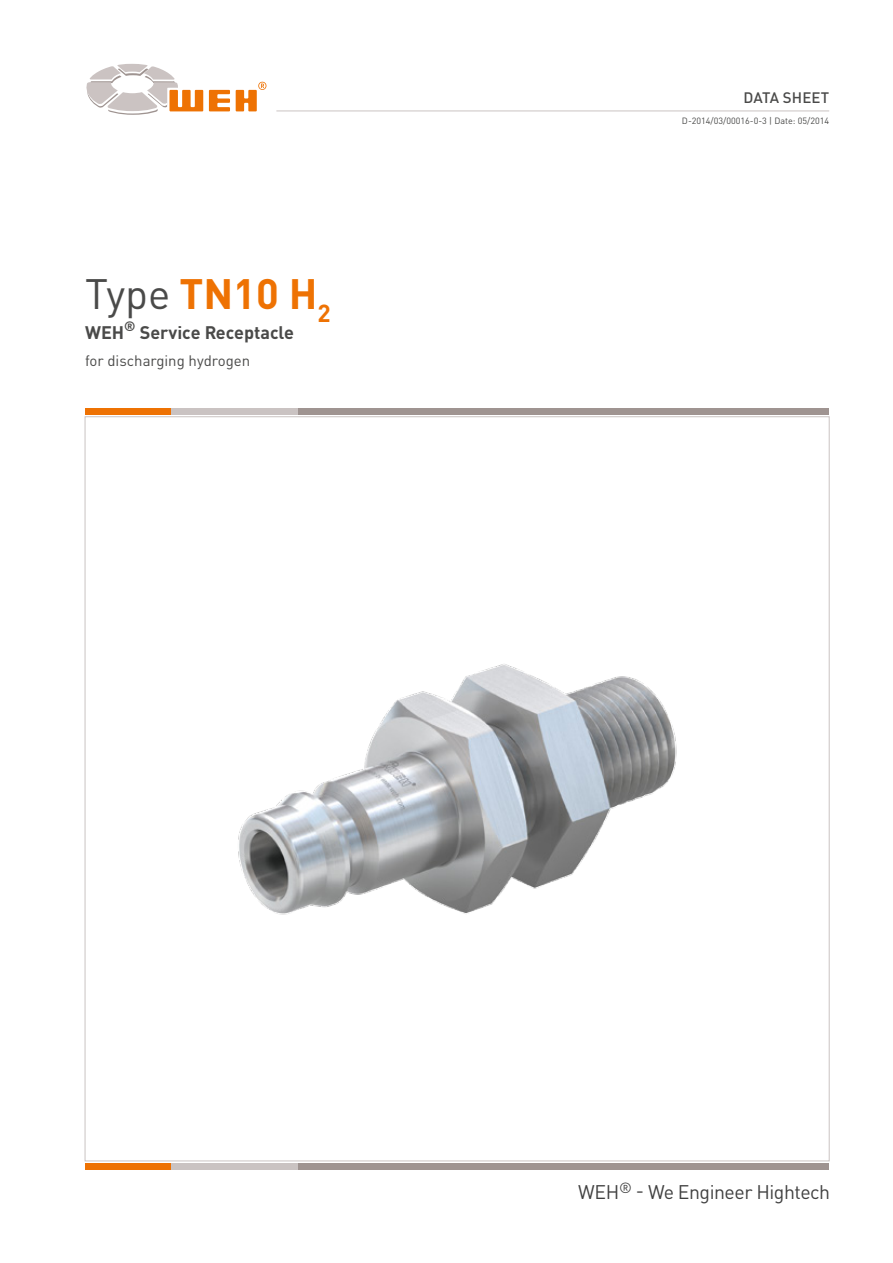
<style>
.page{position:relative;width:893px;height:1263px;background:#fff}
.page>*{position:absolute;margin:0;border:0;box-sizing:border-box;transform-origin:0 0}
.t1{font:700 42px "DIN Pro";color:#ee7203}
.t2{font:19.5px "DIN Pro";letter-spacing:-.025em;color:#000}
.t3{font:700 18px "DIN Pro";color:#4a4a49}
.t4{font:15px "DIN";color:#4a4a49}
.t5{font:500 15px "DIN Pro";letter-spacing:.01em;color:#4a4a49}
.t6{font:9px "DIN Pro";color:#4a4a49}
.s1{font-weight:400;color:#4a4a49}
</style>
<div class="page">
<hr style="left:276px;top:111px;width:553px;height:1px;background:#cac3c2">
<svg style="left:86px;top:64px;width:117px;height:51px"></svg>
<svg style="left:209px;top:90px;width:21px;height:21px"></svg>
<svg style="left:236px;top:82px;width:30px;height:29px"></svg>
<div style="left:298px;top:408px;width:531px;height:7px;background:#9f9491"></div>
<div style="left:170px;top:408px;width:128px;height:7px;background:#cac3c2"></div>
<div style="left:85px;top:408px;width:85px;height:7px;background:#ee7203"></div>
<div style="left:298px;top:1163px;width:531px;height:6px;background:#9f9491"></div>
<div style="left:170px;top:1163px;width:128px;height:6px;background:#cac3c2"></div>
<div style="left:85px;top:1163px;width:85px;height:6px;background:#ee7203"></div>
<img style="left:85px;top:446px;width:744px;height:625px">
<h1 class="t1" style="left:85px;top:258px;width:247px"><span class="s1">Type</span> TN10 H<sub>2</sub></h1>
<h3 class="t3" style="left:85px;top:317px;width:211px">WEH<sup>®</sup> Service Receptacle</h3>
<h3 class="t4" style="left:85px;top:350px;width:167px">for discharging hydrogen</h3>
<h3 class="t5" style="left:743px;top:85px;width:87px">DATA SHEET</h3>
<p class="t6" style="left:682px;top:113px;width:149px">D-2014/03/00016-0-3 | Date: 05/2014</p>
<h2 class="t2" style="left:578px;top:1177px;width:254px">WEH<sup>®</sup> - We Engineer Hightech</h2>
</div>
